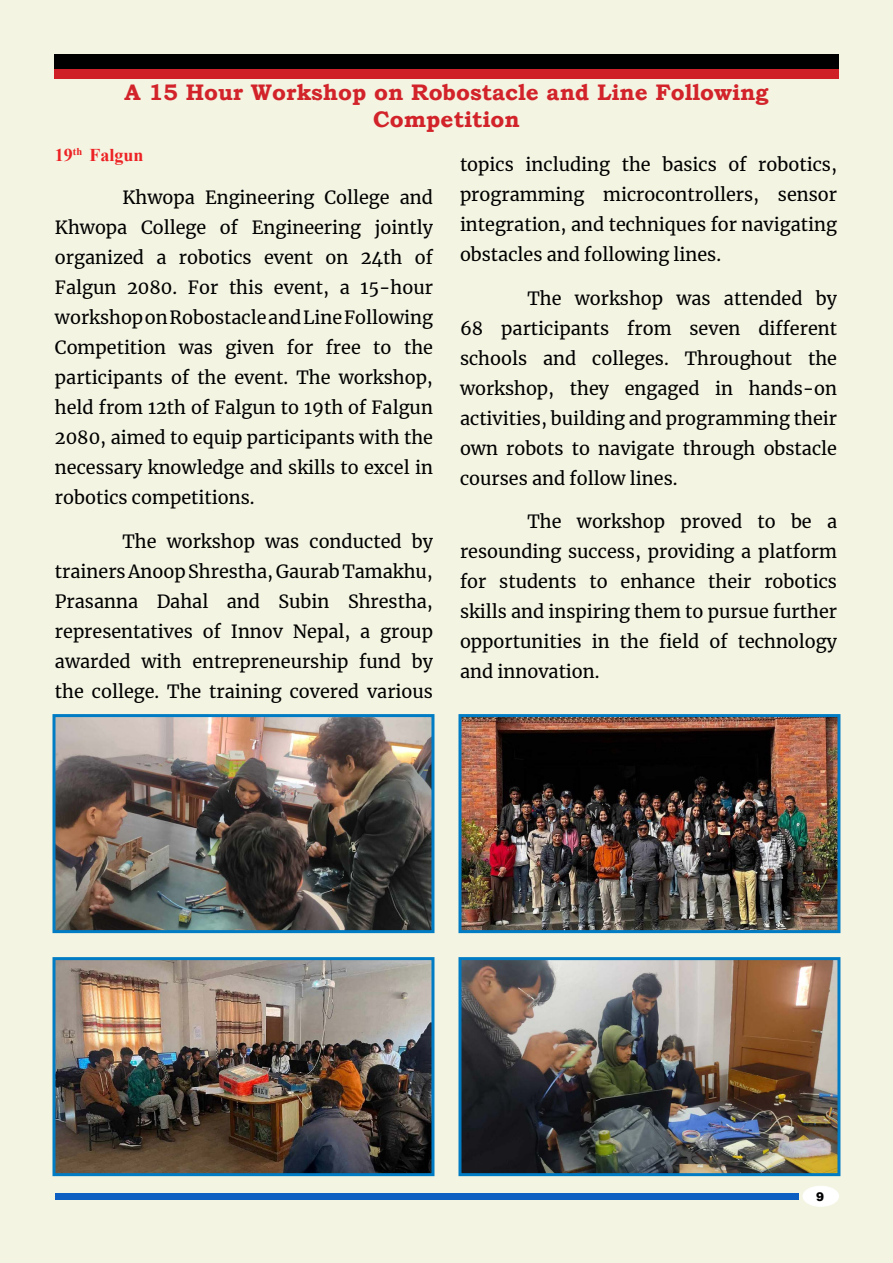
<style>
.page{position:relative;width:893px;height:1263px;background:#f3f4e2}
.page>*{position:absolute;margin:0;border:0;box-sizing:border-box;transform-origin:0 0}
.t1{font:700 22.5px/27px "Bookman Old Style";color:#d2232a;text-align:center}
.t2{font:18px/30px "Merriweather";color:#000;text-align:justify}
.t3{font:700 18px "Times New Roman";color:#ed2124}
.t4{font:900 12px "Arial";color:#000}
</style>
<div class="page">
<div style="left:54px;top:54px;width:785px;height:15px;background:#000"></div>
<div style="left:54px;top:69px;width:785px;height:9px;background:#cf2027"></div>
<div style="left:803px;top:1186px;width:36px;height:20px;background:#fff;border-radius:50%"></div>
<div style="left:803px;top:1186px;width:36px;height:20px;border:1px solid #fff;border-radius:50%"></div>
<div style="left:56px;top:1193px;width:743px;height:6px;background:#0e5fc2"></div>
<img style="left:56px;top:718px;width:374px;height:211px">
<div style="left:52px;top:714px;width:382px;height:219px;border:3px solid #007cc4"></div>
<img style="left:462px;top:718px;width:374px;height:211px">
<div style="left:458px;top:714px;width:382px;height:219px;border:3px solid #007cc4"></div>
<img style="left:56px;top:961px;width:374px;height:211px">
<div style="left:52px;top:957px;width:382px;height:219px;border:3px solid #007cc4"></div>
<img style="left:462px;top:961px;width:374px;height:211px">
<div style="left:458px;top:957px;width:382px;height:219px;border:3px solid #007cc4"></div>
<p class="t1" style="left:124px;top:78px;width:645px">A 15 Hour Workshop on Robostacle and Line Following<br>Competition</p>
<p class="t3" style="left:55px;top:142px;width:90px">19<sup>th</sup> Falgun</p>
<p class="t2" style="left:55px;top:182px;width:380px;text-indent:68px">Khwopa Engineering College and Khwopa College of Engineering jointly organized a robotics event on 24th of Falgun 2080. For this event, a 15-hour workshop on Robostacle and Line Following Competition was given for free to the participants of the event. The workshop, held from 12th of Falgun to 19th of Falgun 2080, aimed to equip participants with the necessary knowledge and skills to excel in robotics competitions.</p>
<p class="t2" style="left:55px;top:526px;width:380px;text-indent:68px">The workshop was conducted by trainers Anoop Shrestha, Gaurab Tamakhu, Prasanna Dahal and Subin Shrestha, representatives of Innov Nepal, a group awarded with entrepreneurship fund by the college. The training covered various</p>
<p class="t2" style="left:460px;top:149px;width:379px">topics including the basics of robotics, programming microcontrollers, sensor integration, and techniques for navigating obstacles and following lines.</p>
<p class="t2" style="left:460px;top:283px;width:379px;text-indent:68px">The workshop was attended by 68 participants from seven different schools and colleges. Throughout the workshop, they engaged in hands-on activities, building and programming their own robots to navigate through obstacle courses and follow lines.</p>
<p class="t2" style="left:460px;top:506px;width:379px;text-indent:68px">The workshop proved to be a resounding success, providing a platform for students to enhance their robotics skills and inspiring them to pursue further opportunities in the field of technology and innovation.</p>
<p class="t4" style="left:816px;top:1187px;width:10px">9</p>
</div>
